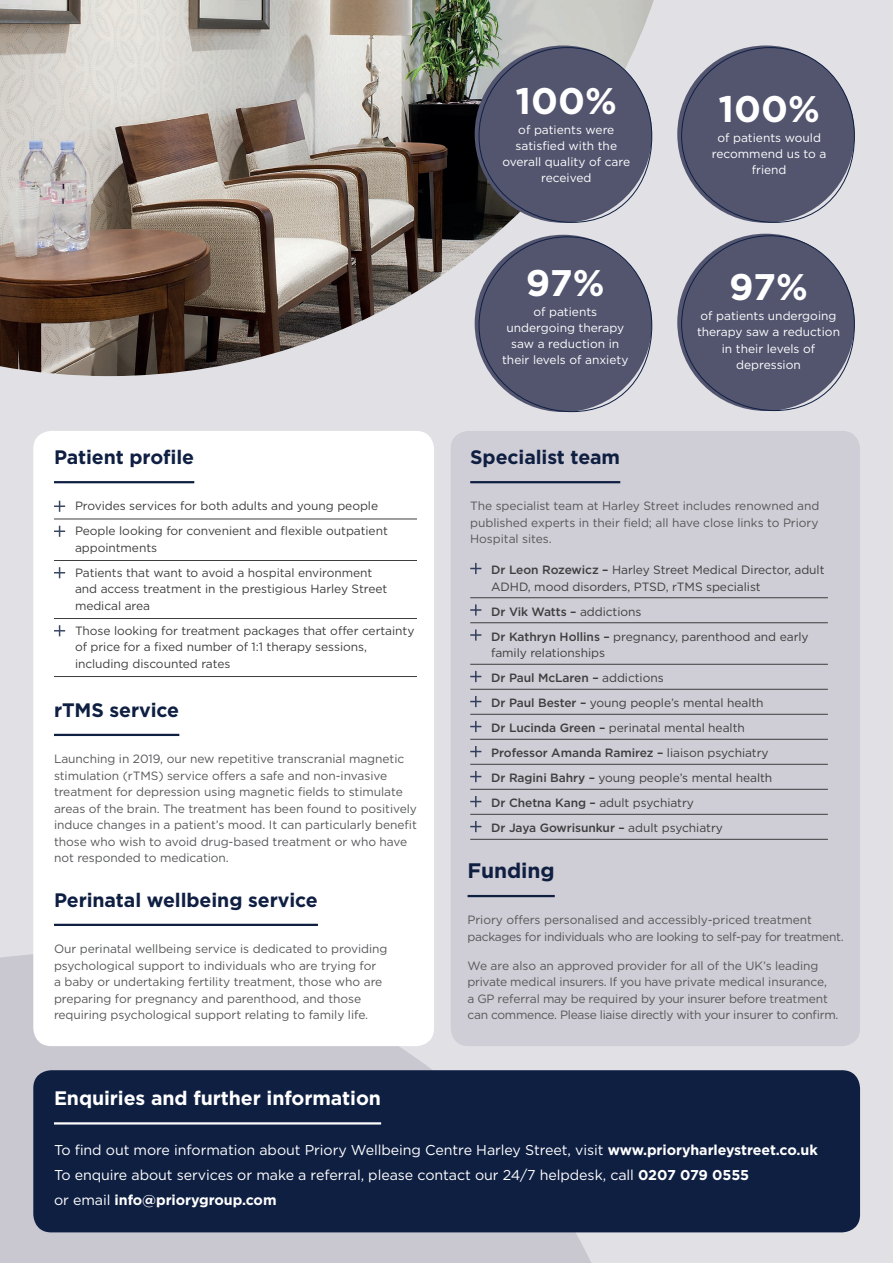
<style>
.page{position:relative;width:893px;height:1263px;background:#e1e0e5}
.page>*{position:absolute;margin:0;border:0;box-sizing:border-box;transform-origin:0 0}
.t1{font:700 37.05px "Gotham";color:#fff}
.t2{font:700 21px "Gotham";letter-spacing:-.005em;color:#0f1f42}
.t3{font:700 19.5px "Gotham";letter-spacing:-.005em;color:#0f1f42}
.t4{font:700 19.5px "Gotham";letter-spacing:-.005em;color:#fff}
.t5{font:14.25px/24.6px "Gotham";letter-spacing:-.005em;color:#fff}
.t6{font:12px/16.5px "Gotham";letter-spacing:-.005em;color:#57585a}
.t7{font:12px/16.5px "Gotham";letter-spacing:-.005em;color:#3e3e3f}
.t8{font:12px/16.5px "Gotham";letter-spacing:-.025em;color:#57585a}
.t9{font:12px/16.2px "Gotham";color:#fff;text-align:center}
.t10{font:500 12px "Gotham";letter-spacing:-.005em;color:#3e3e3f}
.s1{font-weight:500}
.s2{font-weight:400}
.s3{font-weight:700}
</style>
<div class="page">
<img style="left:0;top:0;width:654px;height:376px">
<svg style="left:0;top:954px;width:655px;height:309px;fill:#c9c7d0"></svg>
<div style="left:451px;top:431px;width:409px;height:615px;background:#cfcdd5;border-radius:18px"></div>
<div style="left:33px;top:431px;width:401px;height:615px;background:#fff;border-radius:18px"></div>
<hr style="left:54px;top:481px;width:140px;height:2px;background:#0f1f42">
<hr style="left:54px;top:519px;width:363px;height:1px;background:#3e3e3f">
<hr style="left:54px;top:560px;width:363px;height:1px;background:#3e3e3f">
<hr style="left:54px;top:618px;width:363px;height:1px;background:#3e3e3f">
<hr style="left:54px;top:676px;width:363px;height:1px;background:#3e3e3f">
<svg style="left:54px;top:501px;width:11px;height:11px"></svg>
<svg style="left:54px;top:526px;width:11px;height:11px"></svg>
<svg style="left:54px;top:567px;width:11px;height:11px"></svg>
<svg style="left:54px;top:625px;width:11px;height:11px"></svg>
<hr style="left:54px;top:734px;width:125px;height:2px;background:#0f1f42">
<hr style="left:54px;top:924px;width:264px;height:2px;background:#0f1f42">
<hr style="left:470px;top:481px;width:150px;height:2px;background:#0f1f42">
<hr style="left:470px;top:597px;width:358px;height:1px;background:#3e3e3f">
<hr style="left:470px;top:622px;width:358px;height:1px;background:#3e3e3f">
<hr style="left:470px;top:664px;width:358px;height:1px;background:#3e3e3f">
<hr style="left:470px;top:689px;width:358px;height:1px;background:#3e3e3f">
<hr style="left:470px;top:714px;width:358px;height:1px;background:#3e3e3f">
<hr style="left:470px;top:739px;width:358px;height:1px;background:#3e3e3f">
<hr style="left:470px;top:764px;width:358px;height:1px;background:#3e3e3f">
<hr style="left:470px;top:789px;width:358px;height:1px;background:#3e3e3f">
<hr style="left:470px;top:814px;width:358px;height:1px;background:#3e3e3f">
<hr style="left:470px;top:839px;width:358px;height:1px;background:#3e3e3f">
<svg style="left:470px;top:563px;width:11px;height:11px"></svg>
<svg style="left:470px;top:604px;width:11px;height:12px"></svg>
<svg style="left:470px;top:629px;width:11px;height:12px"></svg>
<svg style="left:470px;top:671px;width:11px;height:11px"></svg>
<svg style="left:470px;top:696px;width:11px;height:11px"></svg>
<svg style="left:470px;top:721px;width:11px;height:11px"></svg>
<svg style="left:470px;top:746px;width:11px;height:11px"></svg>
<svg style="left:470px;top:771px;width:11px;height:11px"></svg>
<svg style="left:470px;top:796px;width:11px;height:11px"></svg>
<svg style="left:470px;top:821px;width:11px;height:11px"></svg>
<div style="left:33px;top:1070px;width:827px;height:162px;background:#0f1f42;border-radius:18px"></div>
<hr style="left:54px;top:1122px;width:327px;height:2px;background:#fff">
<hr style="left:468px;top:895px;width:87px;height:2px;background:#0f1f42">
<div style="left:475px;top:45px;width:177px;height:178px;background:#53556f;border-radius:50%"></div>
<div style="left:475px;top:235px;width:177px;height:177px;background:#53556f;border-radius:50%"></div>
<div style="left:677px;top:45px;width:177px;height:178px;background:#53556f;border-radius:50%"></div>
<div style="left:677px;top:234px;width:177px;height:177px;background:#53556f;border-radius:50%"></div>
<p class="t3" style="left:54px;top:444px;width:142px">Patient profile</p>
<p class="t7" style="left:75px;top:498px;width:305px">Provides services for both adults and young people</p>
<p class="t7" style="left:75px;top:523px;width:314px">People looking for convenient and flexible outpatient appointments</p>
<p class="t7" style="left:75px;top:564px;width:314px">Patients that want to avoid a hospital environment and access treatment in the prestigious Harley Street medical area</p>
<p class="t7" style="left:75px;top:622px;width:341px">Those looking for treatment packages that offer certainty of price for a fixed number of 1:1 therapy sessions, including discounted rates</p>
<p class="t3" style="left:54px;top:697px;width:127px">rTMS service</p>
<p class="t6" style="left:54px;top:750px;width:365px">Launching in 2019, our new repetitive transcranial magnetic stimulation (rTMS) service offers a safe and non-invasive treatment for depression using magnetic fields to stimulate areas of the brain. The treatment has been found to positively induce changes in a patient’s mood. It can particularly benefit those who wish to avoid drug-based treatment or who have not responded to medication.</p>
<p class="t3" style="left:54px;top:887px;width:265px">Perinatal wellbeing service</p>
<p class="t6" style="left:54px;top:940px;width:335px">Our perinatal wellbeing service is dedicated to providing psychological support to individuals who are trying for<br>a baby or undertaking fertility treatment, those who are preparing for pregnancy and parenthood, and those requiring psychological support relating to family life.</p>
<p class="t1" style="left:516px;top:76px;width:103px">100%</p>
<p class="t9" style="left:502px;top:121px;width:129px">of patients were satisfied with the overall quality of care received</p>
<p class="t1" style="left:526px;top:258px;width:80px">97%</p>
<p class="t9" style="left:502px;top:303px;width:128px">of patients undergoing therapy saw a reduction in their levels of anxiety</p>
<p class="t1" style="left:718px;top:85px;width:103px">100%</p>
<p class="t9" style="left:712px;top:130px;width:116px">of patients would recommend us to a friend</p>
<p class="t1" style="left:729px;top:263px;width:80px">97%</p>
<p class="t9" style="left:697px;top:308px;width:145px">of patients undergoing therapy saw a reduction in their levels of depression</p>
<p class="t3" style="left:470px;top:444px;width:151px">Specialist team</p>
<p class="t6" style="left:470px;top:498px;width:351px;text-align:justify">The specialist team at Harley Street includes renowned and published experts in their field; all have close links to Priory Hospital sites.</p>
<p class="t7" style="left:491px;top:561px;width:335px"><span class="s1">Dr Leon Rozewicz –</span> Harley Street Medical Director, adult<br>ADHD, mood disorders, PTSD, rTMS specialist</p>
<p class="t10" style="left:491px;top:603px;width:152px">Dr Vik Watts – <span class="s2">addictions</span></p>
<p class="t7" style="left:491px;top:628px;width:319px"><span class="s1">Dr Kathryn Hollins –</span> pregnancy, parenthood and early family relationships</p>
<p class="t10" style="left:491px;top:670px;width:174px">Dr Paul McLaren – <span class="s2">addictions</span></p>
<p class="t7" style="left:491px;top:694px;width:274px"><span class="s1">Dr Paul Bester –</span> young people’s mental health</p>
<p class="t7" style="left:491px;top:719px;width:255px"><span class="s1">Dr Lucinda Green –</span> perinatal mental health</p>
<p class="t10" style="left:491px;top:745px;width:279px">Professor Amanda Ramirez – <span class="s2">liaison psychiatry</span></p>
<p class="t7" style="left:491px;top:769px;width:283px"><span class="s1">Dr Ragini Bahry –</span> young people’s mental health</p>
<p class="t7" style="left:491px;top:794px;width:204px"><span class="s1">Dr Chetna Kang –</span> adult psychiatry</p>
<p class="t10" style="left:491px;top:820px;width:233px">Dr Jaya Gowrisunkur – <span class="s2">adult psychiatry</span></p>
<p class="t2" style="left:468px;top:856px;width:89px">Funding</p>
<p class="t8" style="left:468px;top:911px;width:378px">Priory offers personalised and accessibly-priced treatment packages for individuals who are looking to self-pay for treatment.</p>
<p class="t8" style="left:468px;top:957px;width:372px">We are also an approved provider for all of the UK’s leading private medical insurers. If you have private medical insurance,<br>a GP referral may be required by your insurer before treatment can commence. Please liaise directly with your insurer to confirm.</p>
<p class="t4" style="left:54px;top:1085px;width:329px">Enquiries and further information</p>
<p class="t5" style="left:54px;top:1138px;width:765px">To find out more information about Priory Wellbeing Centre Harley Street, visit <span class="s3">www.prioryharleystreet.co.uk<br></span>To enquire about services or make a referral, please contact our 24/7 helpdesk, call <span class="s3">0207 079 0555<br></span>or email <span class="s3">info@priorygroup.com</span></p>
</div>
